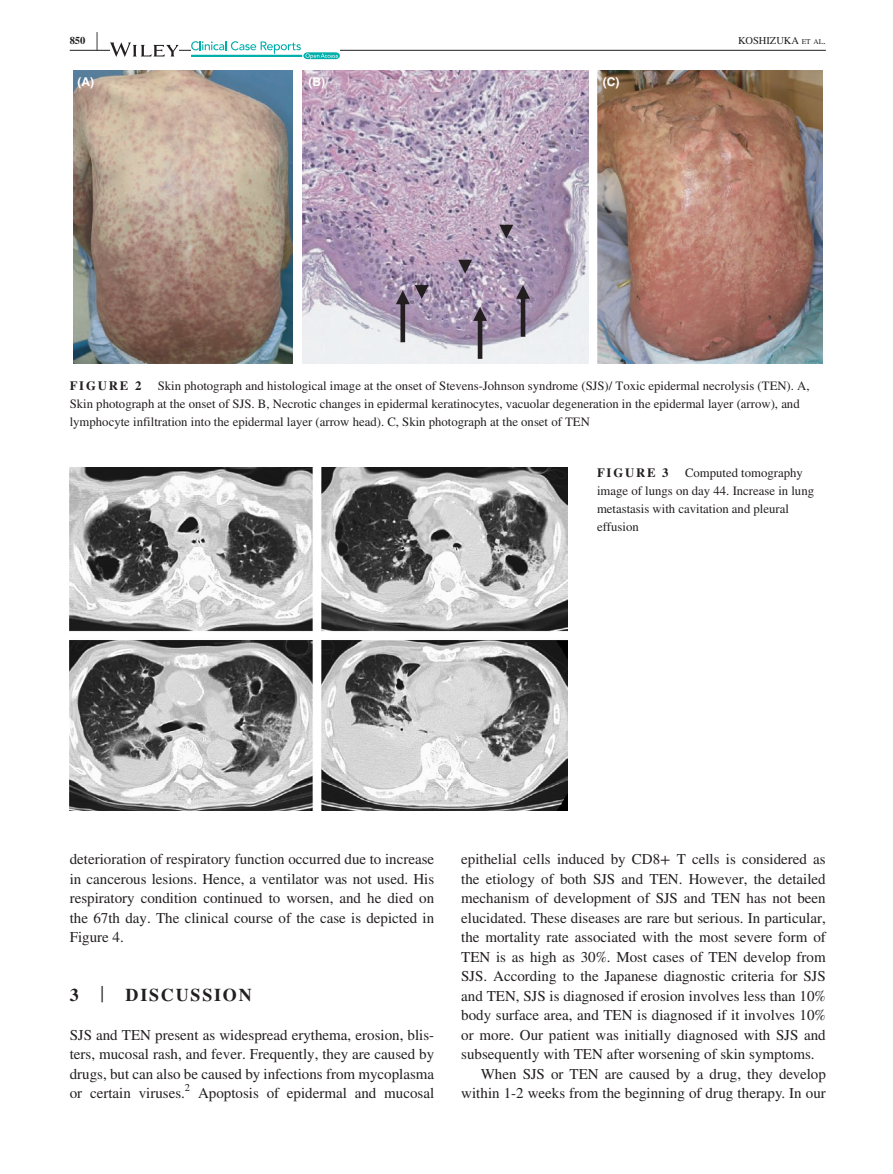
<style>
.page{position:relative;width:893px;height:1174px;background:#fff}
.page>*{position:absolute;margin:0;border:0;box-sizing:border-box;transform-origin:0 0}
.t1{font:700 25.95px "STIX";color:#231f20;scale:.36 1}
.t2{font:700 18px "STIX";letter-spacing:.1em;color:#231f20}
.t3{font:15px/19.5px "STIX";color:#231f20;text-align:justify}
.t4{font:12.75px/18px "STIX";color:#231f20}
.t5{font:700 12.75px "STIX";letter-spacing:.14em;color:#231f20}
.t6{font:700 12px "Helvetica";color:#fff}
.t7{font:10.5px "STIX";color:#231f20}
.t8{font:700 10.5px "STIX";color:#231f20}
.t9{font:10.5px "STIX";color:#231f20}
.s1{font-size:7.35px}
.s2{font-weight:400;font-size:23.7px}
</style>
<div class="page">
<hr style="left:70px;top:50px;width:756px;height:1px;background:#231f20">
<svg style="left:110px;top:42px;width:69px;height:15px"></svg>
<svg style="left:191px;top:41px;width:149px;height:18px"></svg>
<img style="left:73px;top:70px;width:220px;height:293px">
<img style="left:598px;top:70px;width:224px;height:293px">
<img style="left:302px;top:70px;width:287px;height:293px">
<svg style="left:396px;top:285px;width:33px;height:57px;background:#95899c"></svg>
<svg style="left:473px;top:307px;width:14px;height:52px"></svg>
<svg style="left:499px;top:225px;width:14px;height:14px"></svg>
<svg style="left:458px;top:260px;width:14px;height:14px"></svg>
<svg style="left:516px;top:285px;width:14px;height:52px"></svg>
<img style="left:70px;top:467px;width:497px;height:343px">
<p class="t8" style="left:70px;top:34px;width:17px">850</p>
<h1 class="t1" style="left:96px;top:26px;width:7px">|</h1>
<p class="t7" style="left:738px;top:33px;width:89px">KOSHIZUKA <span class="s1">et al</span>.</p>
<p class="t6" style="left:78px;top:74px;width:18px">(A)</p>
<p class="t6" style="left:308px;top:74px;width:18px">(B)</p>
<p class="t6" style="left:603px;top:74px;width:18px">(C)</p>
<p class="t5" style="left:70px;top:378px;width:73px">FIGURE 2</p>
<p class="t4" style="left:70px;top:377px;width:741px;text-indent:88px">Skin photograph and histological image at the onset of Stevens-Johnson syndrome (SJS)/ Toxic epidermal necrolysis (TEN). A,<br>Skin photograph at the onset of SJS. B, Necrotic changes in epidermal keratinocytes, vacuolar degeneration in the epidermal layer (arrow), and lymphocyte infiltration into the epidermal layer (arrow head). C, Skin photograph at the onset of TEN</p>
<p class="t5" style="left:597px;top:465px;width:73px">FIGURE 3</p>
<p class="t4" style="left:597px;top:464px;width:219px;text-indent:88px">Computed tomography image of lungs on day 44. Increase in lung metastasis with cavitation and pleural effusion</p>
<p class="t3" style="left:70px;top:850px;width:366px">deterioration of respiratory function occurred due to increase in cancerous lesions. Hence, a ventilator was not used. His respiratory condition continued to worsen, and he died on the 67th day. The clinical course of the case is depicted in Figure 4.</p>
<p class="t2" style="left:70px;top:983px;width:184px">3 <span class="s2">|</span> DISCUSSION</p>
<p class="t3" style="left:70px;top:1025px;width:366px">SJS and TEN present as widespread erythema, erosion, blis&shy;ters, mucosal rash, and fever. Frequently, they are caused by drugs, but can also be caused by infections from mycoplasma or certain viruses.</p>
<p class="t9" style="left:185px;top:1080px;width:7px">2</p>
<p class="t3" style="left:198px;top:1084px;width:238px">Apoptosis of epidermal and mucosal</p>
<p class="t3" style="left:461px;top:850px;width:366px">epithelial cells induced by CD8+ T cells is considered as</p>
<p class="t3" style="left:461px;top:869px;width:366px">the etiology of both SJS and TEN. However, the detailed</p>
<p class="t3" style="left:461px;top:889px;width:366px">mechanism of development of SJS and TEN has not been</p>
<p class="t3" style="left:461px;top:908px;width:366px">elucidated. These diseases are rare but serious. In particular,</p>
<p class="t3" style="left:461px;top:928px;width:366px">the mortality rate associated with the most severe form of</p>
<p class="t3" style="left:461px;top:947px;width:366px">TEN is as high as 30%. Most cases of TEN develop from</p>
<p class="t3" style="left:461px;top:967px;width:366px">SJS. According to the Japanese diagnostic criteria for SJS</p>
<p class="t3" style="left:461px;top:986px;width:366px">and TEN, SJS is diagnosed if erosion involves less than 10%</p>
<p class="t3" style="left:461px;top:1006px;width:366px">body surface area, and TEN is diagnosed if it involves 10%</p>
<p class="t3" style="left:461px;top:1025px;width:366px">or more. Our patient was initially diagnosed with SJS and</p>
<p class="t3" style="left:461px;top:1045px;width:355px">subsequently with TEN after worsening of skin symptoms.</p>
<p class="t3" style="left:481px;top:1064px;width:347px">When SJS or TEN are caused by a drug, they develop</p>
<p class="t3" style="left:461px;top:1084px;width:366px">within 1-2 weeks from the beginning of drug therapy. In our</p>
</div>
